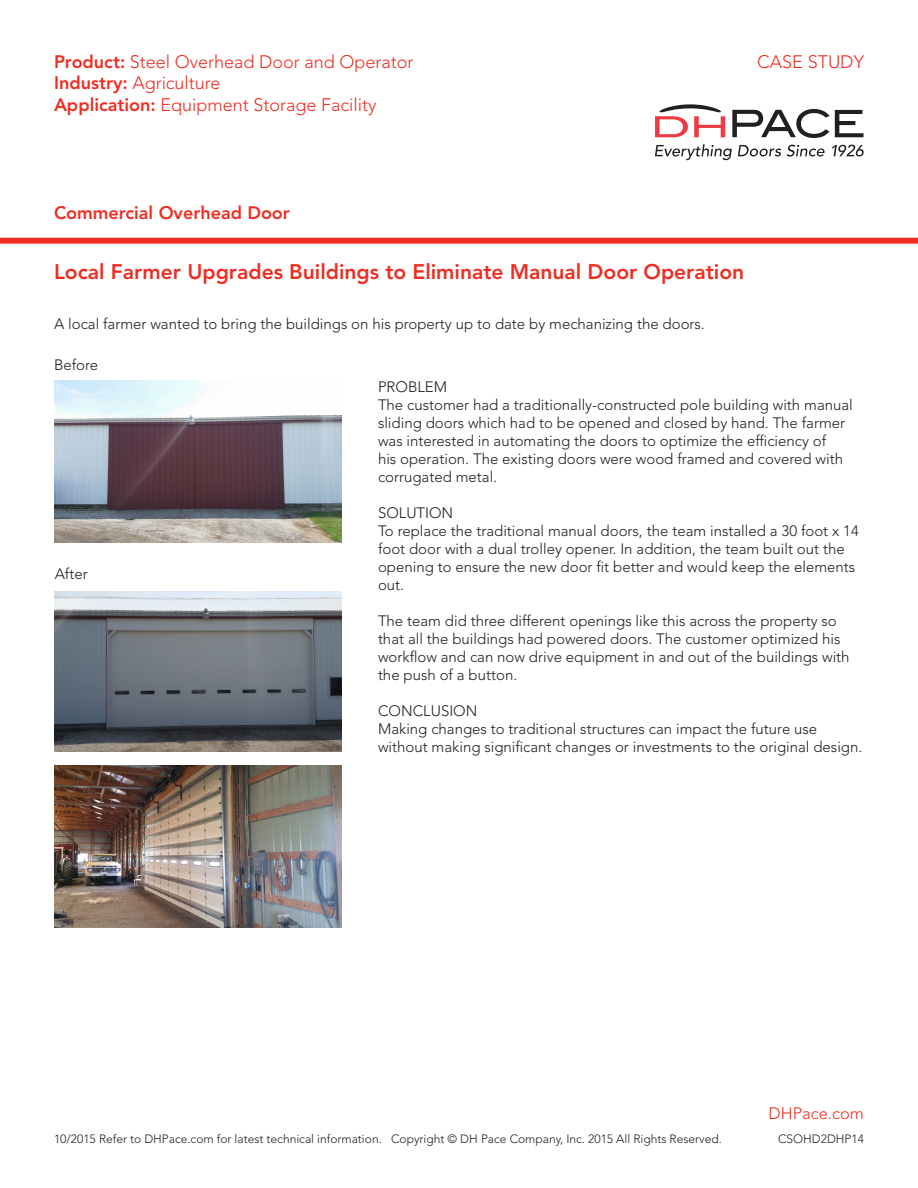
<style>
.page{position:relative;width:918px;height:1188px;background:#fff}
.page>*{position:absolute;margin:0;border:0;box-sizing:border-box;transform-origin:0 0}
.Paragraph_Style_1{font:800 21px "Avenir LT Std";color:#ee2e22}
.t1{font:300 18px "Avenir LT Std";color:#ee2e22}
.t2{font:800 18px "Avenir LT Std";color:#ee2e22}
.t3{font:300 16.5px "Avenir LT Std";color:#ee2e22}
.Problem_Solution_Con{font:300 15px/18px "Avenir LT Std";color:#231f20}
.t4{font:300 12px "Avenir LT Std";color:#231f20}
.s1{font-weight:800}
</style>
<div class="page">
<div style="left:0;top:238px;width:918px;height:6px;background:#ee2e22"></div>
<svg style="left:655px;top:144px;width:77px;height:16px"></svg>
<svg style="left:738px;top:145px;width:43px;height:12px"></svg>
<svg style="left:787px;top:145px;width:38px;height:12px"></svg>
<svg style="left:832px;top:145px;width:32px;height:12px"></svg>
<svg style="left:732px;top:109px;width:131px;height:29px"></svg>
<svg style="left:655px;top:104px;width:70px;height:33px"></svg>
<img style="left:55px;top:381px;width:286px;height:161px">
<img style="left:55px;top:591px;width:286px;height:161px">
<img style="left:55px;top:766px;width:286px;height:162px">
<p class="t1" style="left:54px;top:51px;width:361px"><span class="s1">Product:</span> Steel Overhead Door and Operator</p>
<p class="t1" style="left:54px;top:72px;width:168px"><span class="s1">Industry:</span> Agriculture</p>
<p class="t1" style="left:54px;top:94px;width:324px"><span class="s1">Application:</span> Equipment Storage Facility</p>
<p class="t1" style="left:757px;top:51px;width:108px">CASE STUDY</p>
<p class="t2" style="left:54px;top:202px;width:237px">Commercial Overhead Door</p>
<p class="Paragraph_Style_1" style="left:54px;top:259px;width:692px">Local Farmer Upgrades Buildings to Eliminate Manual Door Operation</p>
<p class="Problem_Solution_Con" style="left:54px;top:314px;width:652px">A local farmer wanted to bring the buildings on his property up to date by mechanizing the doors.</p>
<p class="Problem_Solution_Con" style="left:54px;top:356px;width:46px">Before</p>
<p class="Problem_Solution_Con" style="left:55px;top:564px;width:35px">After</p>
<p class="Problem_Solution_Con" style="left:378px;top:378px;width:71px">PROBLEM</p>
<p class="Problem_Solution_Con" style="left:378px;top:396px;width:476px">The customer had a traditionally-constructed pole building with manual sliding doors which had to be opened and closed by hand. The farmer was interested in automating the doors to optimize the efficiency of<br>his operation. The existing doors were wood framed and covered with corrugated metal.</p>
<p class="Problem_Solution_Con" style="left:378px;top:504px;width:77px">SOLUTION</p>
<p class="Problem_Solution_Con" style="left:378px;top:522px;width:482px">To replace the traditional manual doors, the team installed a 30 foot x 14 foot door with a dual trolley opener. In addition, the team built out the opening to ensure the new door fit better and would keep the elements out.</p>
<p class="Problem_Solution_Con" style="left:378px;top:612px;width:473px">The team did three different openings like this across the property so that all the buildings had powered doors. The customer optimized his workflow and can now drive equipment in and out of the buildings with the push of a button.</p>
<p class="Problem_Solution_Con" style="left:378px;top:702px;width:101px">CONCLUSION</p>
<p class="Problem_Solution_Con" style="left:378px;top:720px;width:486px">Making changes to traditional structures can impact the future use without making significant changes or investments to the original design.</p>
<p class="t3" style="left:769px;top:1104px;width:97px">DHPace.com</p>
<p class="t4" style="left:54px;top:1132px;width:669px">10/2015 Refer to DHPace.com for latest technical information. Copyright © DH Pace Company, Inc. 2015 All Rights Reserved.</p>
<p class="t4" style="left:778px;top:1132px;width:87px">CSOHD2DHP14</p>
</div>
